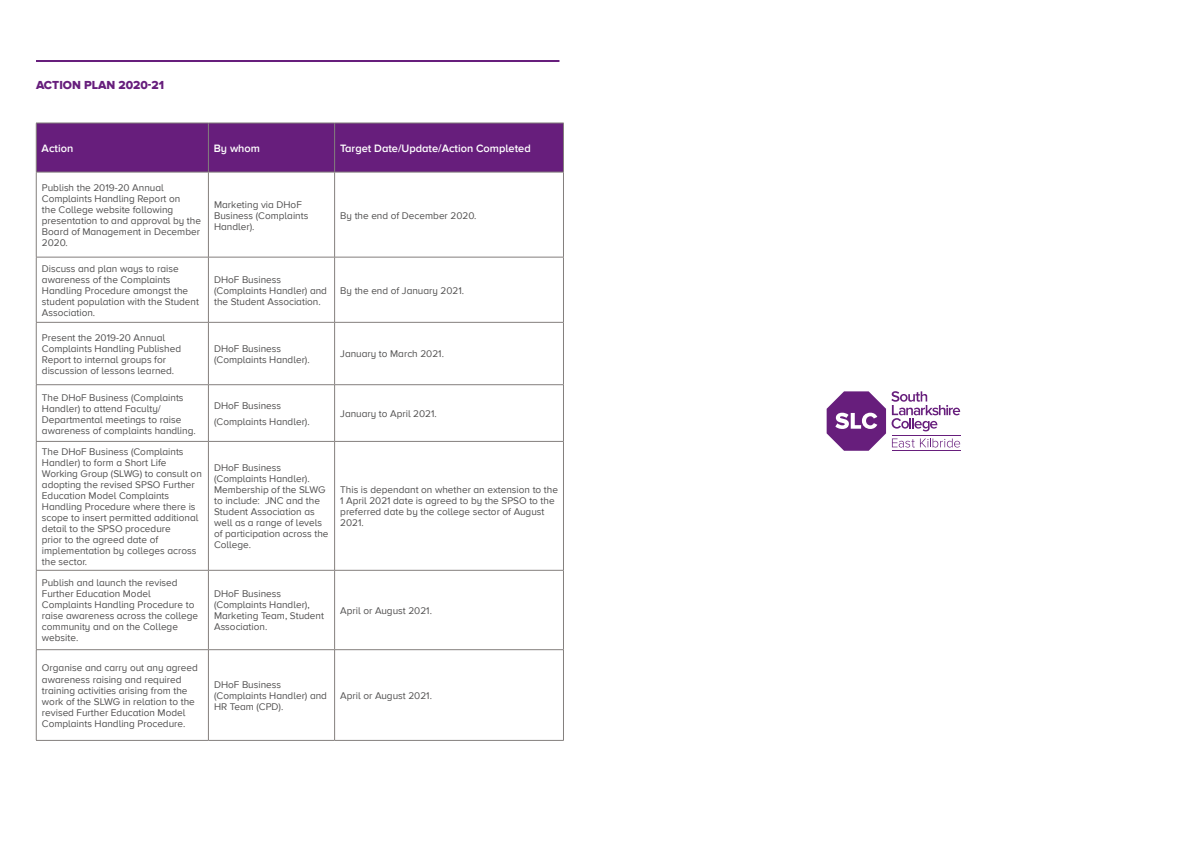
<style>
.page{position:relative;width:1191px;height:842px;background:#fff}
.page>*{position:absolute;margin:0;border:0;box-sizing:border-box;transform-origin:0 0}
.t1{font:12px "Proxima Nova Extrabld";color:#671e7c}
.t2{font:600 11px "Proxima Nova A";color:#fff}
.t3{font:10px/11px "Proxima Nova A";color:#515050}
</style>
<div class="page">
<div style="left:37px;top:124px;width:526px;height:48px;background:#671e7c"></div>
<hr style="left:36px;top:123px;width:172px;height:1px;background:#847f7d">
<hr style="left:36px;top:123px;width:1px;height:49px;background:#847f7d">
<hr style="left:208px;top:123px;width:126px;height:1px;background:#847f7d">
<hr style="left:208px;top:123px;width:1px;height:49px;background:#847f7d">
<hr style="left:334px;top:123px;width:230px;height:1px;background:#847f7d">
<hr style="left:334px;top:123px;width:1px;height:49px;background:#847f7d">
<hr style="left:563px;top:123px;width:1px;height:49px;background:#847f7d">
<hr style="left:36px;top:172px;width:172px;height:1px;background:#847f7d">
<hr style="left:36px;top:172px;width:1px;height:85px;background:#847f7d">
<hr style="left:208px;top:172px;width:126px;height:1px;background:#847f7d">
<hr style="left:208px;top:172px;width:1px;height:85px;background:#847f7d">
<hr style="left:334px;top:172px;width:230px;height:1px;background:#847f7d">
<hr style="left:334px;top:172px;width:1px;height:85px;background:#847f7d">
<hr style="left:563px;top:172px;width:1px;height:85px;background:#847f7d">
<hr style="left:36px;top:257px;width:172px;height:1px;background:#847f7d">
<hr style="left:36px;top:257px;width:1px;height:65px;background:#847f7d">
<hr style="left:208px;top:257px;width:126px;height:1px;background:#847f7d">
<hr style="left:208px;top:257px;width:1px;height:65px;background:#847f7d">
<hr style="left:334px;top:257px;width:230px;height:1px;background:#847f7d">
<hr style="left:334px;top:257px;width:1px;height:65px;background:#847f7d">
<hr style="left:563px;top:257px;width:1px;height:65px;background:#847f7d">
<hr style="left:36px;top:322px;width:172px;height:1px;background:#847f7d">
<hr style="left:36px;top:323px;width:1px;height:61px;background:#847f7d">
<hr style="left:208px;top:322px;width:126px;height:1px;background:#847f7d">
<hr style="left:208px;top:323px;width:1px;height:61px;background:#847f7d">
<hr style="left:334px;top:322px;width:230px;height:1px;background:#847f7d">
<hr style="left:334px;top:323px;width:1px;height:61px;background:#847f7d">
<hr style="left:563px;top:323px;width:1px;height:61px;background:#847f7d">
<hr style="left:36px;top:384px;width:172px;height:1px;background:#847f7d">
<hr style="left:36px;top:385px;width:1px;height:56px;background:#847f7d">
<hr style="left:208px;top:384px;width:126px;height:1px;background:#847f7d">
<hr style="left:208px;top:385px;width:1px;height:56px;background:#847f7d">
<hr style="left:334px;top:384px;width:230px;height:1px;background:#847f7d">
<hr style="left:334px;top:385px;width:1px;height:56px;background:#847f7d">
<hr style="left:563px;top:385px;width:1px;height:56px;background:#847f7d">
<hr style="left:36px;top:441px;width:172px;height:1px;background:#847f7d">
<hr style="left:36px;top:442px;width:1px;height:128px;background:#847f7d">
<hr style="left:208px;top:441px;width:126px;height:1px;background:#847f7d">
<hr style="left:208px;top:442px;width:1px;height:128px;background:#847f7d">
<hr style="left:334px;top:441px;width:230px;height:1px;background:#847f7d">
<hr style="left:334px;top:442px;width:1px;height:128px;background:#847f7d">
<hr style="left:563px;top:442px;width:1px;height:128px;background:#847f7d">
<hr style="left:36px;top:570px;width:172px;height:1px;background:#847f7d">
<hr style="left:36px;top:570px;width:1px;height:79px;background:#847f7d">
<hr style="left:208px;top:570px;width:126px;height:1px;background:#847f7d">
<hr style="left:208px;top:570px;width:1px;height:79px;background:#847f7d">
<hr style="left:334px;top:570px;width:230px;height:1px;background:#847f7d">
<hr style="left:334px;top:570px;width:1px;height:79px;background:#847f7d">
<hr style="left:563px;top:570px;width:1px;height:79px;background:#847f7d">
<hr style="left:36px;top:649px;width:172px;height:1px;background:#847f7d">
<hr style="left:36px;top:650px;width:1px;height:90px;background:#847f7d">
<hr style="left:208px;top:649px;width:126px;height:1px;background:#847f7d">
<hr style="left:208px;top:650px;width:1px;height:90px;background:#847f7d">
<hr style="left:334px;top:649px;width:230px;height:1px;background:#847f7d">
<hr style="left:334px;top:650px;width:1px;height:90px;background:#847f7d">
<hr style="left:563px;top:650px;width:1px;height:90px;background:#847f7d">
<hr style="left:36px;top:740px;width:172px;height:1px;background:#847f7d">
<hr style="left:208px;top:740px;width:126px;height:1px;background:#847f7d">
<hr style="left:334px;top:740px;width:230px;height:1px;background:#847f7d">
<hr style="left:36px;top:60px;width:523px;height:2px;background:#671e7c">
<svg style="left:826px;top:391px;width:134px;height:60px"></svg>
<hr style="left:892px;top:450px;width:68px;height:1px;background:#671e7c">
<hr style="left:892px;top:435px;width:68px;height:1px;background:#671e7c">
<p class="t1" style="left:36px;top:78px;width:130px">ACTION PLAN 2020-21</p>
<p class="t2" style="left:42px;top:142px;width:33px">Action</p>
<p class="t2" style="left:214px;top:142px;width:48px">By whom</p>
<p class="t2" style="left:340px;top:142px;width:192px">Target Date/Update/Action Completed</p>
<p class="t3" style="left:42px;top:182px;width:161px">Publish the 2019-20 Annual<br>Complaints Handling Report on<br>the College website following presentation to and approval by the<br>Board of Management in December<br>2020.</p>
<p class="t3" style="left:214px;top:199px;width:96px">Marketing via DHoF<br>Business (Complaints<br>Handler).</p>
<p class="t3" style="left:340px;top:210px;width:138px">By the end of December 2020.</p>
<p class="t3" style="left:42px;top:263px;width:159px">Discuss and plan ways to raise awareness of the Complaints<br>Handling Procedure amongst the student population with the Student<br>Association.</p>
<p class="t3" style="left:214px;top:274px;width:114px">DHoF Business (Complaints Handler) and the Student Association.</p>
<p class="t3" style="left:340px;top:285px;width:125px">By the end of January 2021.</p>
<p class="t3" style="left:42px;top:332px;width:141px">Present the 2019-20 Annual<br>Complaints Handling Published<br>Report to internal groups for discussion of lessons learned.</p>
<p class="t3" style="left:214px;top:343px;width:97px">DHoF Business (Complaints Handler).</p>
<p class="t3" style="left:340px;top:349px;width:105px">January to March 2021.</p>
<p class="t3" style="left:42px;top:392px;width:155px">The DHoF Business (Complaints<br>Handler) to attend Faculty/<br>Departmental meetings to raise awareness of complaints handling.</p>
<p class="t3" style="left:214px;top:398px;width:97px;line-height:16px">DHoF Business (Complaints Handler).</p>
<p class="t3" style="left:340px;top:408px;width:98px">January to April 2021.</p>
<p class="t3" style="left:42px;top:446px;width:161px">The DHoF Business (Complaints<br>Handler) to form a Short Life<br>Working Group (SLWG) to consult on adopting the revised SPSO Further<br>Education Model Complaints<br>Handling Procedure where there is scope to insert permitted additional detail to the SPSO procedure<br>prior to the agreed date of implementation by colleges across the sector.</p>
<p class="t3" style="left:214px;top:463px;width:116px">DHoF Business (Complaints Handler).<br>Membership of the SLWG to include: JNC and the<br>Student Association as well as a range of levels of participation across the<br>College.</p>
<p class="t3" style="left:340px;top:485px;width:219px">This is dependant on whether an extension to the 1 April 2021 date is agreed to by the SPSO to the preferred date by the college sector of August 2021.</p>
<p class="t3" style="left:42px;top:578px;width:158px">Publish and launch the revised<br>Further Education Model<br>Complaints Handling Procedure to raise awareness across the college community and on the College website.</p>
<p class="t3" style="left:214px;top:589px;width:111px">DHoF Business (Complaints Handler),<br>Marketing Team, Student<br>Association.</p>
<p class="t3" style="left:340px;top:605px;width:93px">April or August 2021.</p>
<p class="t3" style="left:42px;top:663px;width:157px">Organise and carry out any agreed awareness raising and required training activities arising from the work of the SLWG in relation to the revised Further Education Model Complaints Handling Procedure.</p>
<p class="t3" style="left:214px;top:679px;width:114px">DHoF Business (Complaints Handler) and<br>HR Team (CPD).</p>
<p class="t3" style="left:340px;top:690px;width:93px">April or August 2021.</p>
</div>
